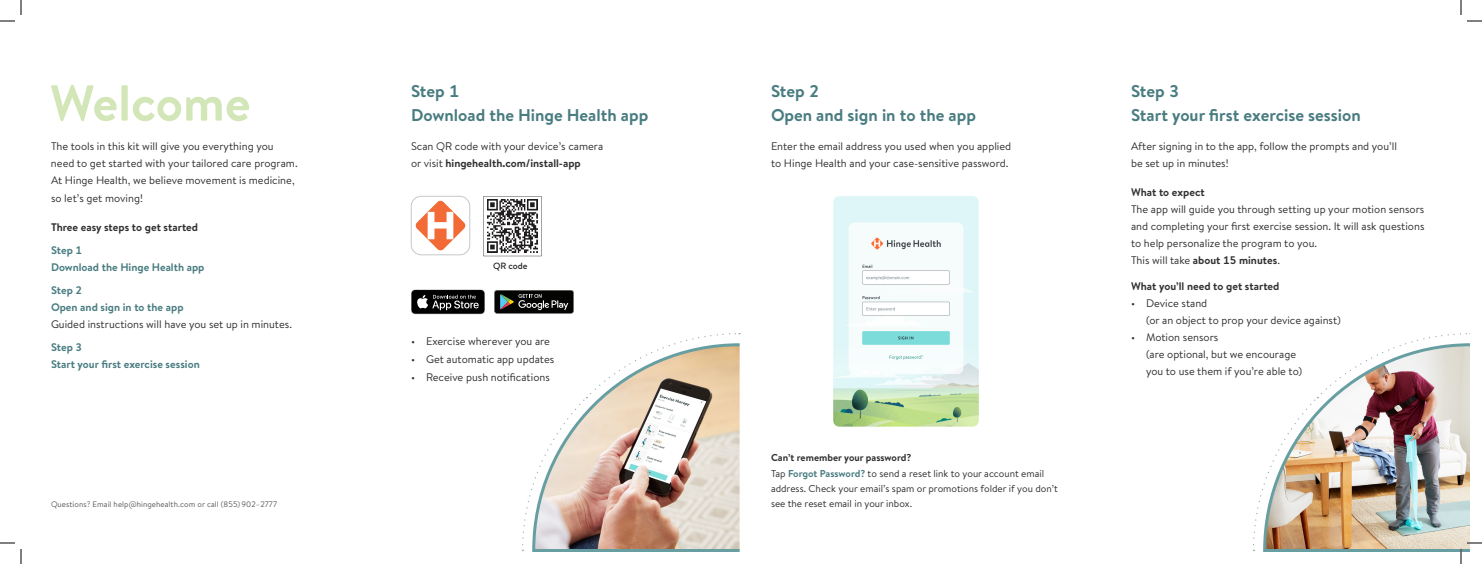
<style>
.page{position:relative;width:1482px;height:564px;background:#fff}
.page>*{position:absolute;margin:0;border:0;box-sizing:border-box;transform-origin:0 0}
.t1{font:700 17px "Brandon Text";color:#497c80}
.t2{font:11px/17px "Brandon Text";color:#312f30}
.t3{font:700 11px "Brandon Text";color:#497c80}
.t4{font:700 11px "Brandon Text";color:#312f30}
.t5{font:10px/15px "Brandon Text";color:#312f30}
.t6{font:700 10px "Brandon Text";color:#312f30}
.t7{font:500 9px "Brandon Text";color:#231f20}
.t8{font:8px "Brandon Text";letter-spacing:.01em;color:#57585a}
.s1{font-weight:700}
.s2{font-weight:700;color:#497c80}
</style>
<div class="page">
<svg style="left:51px;top:85px;width:66px;height:36px"></svg>
<div style="left:121px;top:85px;width:7px;height:36px;background:#d3e6b8"></div>
<svg style="left:133px;top:97px;width:116px;height:24px"></svg>
<img style="left:833px;top:196px;width:146px;height:231px">
<svg style="left:411px;top:290px;width:74px;height:24px;background:#2e2e2e"></svg>
<svg style="left:494px;top:290px;width:80px;height:24px;background:#2e312e"></svg>
<div style="left:411px;top:196px;width:59px;height:59px;border:1px solid #c7c8ca;border-radius:10px"></div>
<svg style="left:415px;top:200px;width:51px;height:51px"></svg>
<svg style="left:483px;top:196px;width:59px;height:60px"></svg>
<svg style="left:531px;top:342px;width:209px;height:210px"></svg>
<svg style="left:0;top:0;width:22px;height:22px"></svg>
<svg style="left:0;top:542px;width:22px;height:22px"></svg>
<svg style="left:1460px;top:0;width:22px;height:22px"></svg>
<img style="left:1253px;top:333px;width:229px;height:231px">
<p class="t2" style="left:51px;top:137px;width:248px">The tools in this kit will give you everything you need to get started with your tailored care program.<br>At Hinge Health, we believe movement is medicine,</p>
<p class="t2" style="left:51px;top:189px;width:93px">so let’s get moving!</p>
<p class="t4" style="left:51px;top:220px;width:149px">Three easy steps to get started</p>
<p class="t3" style="left:51px;top:243px;width:33px">Step 1</p>
<p class="t3" style="left:51px;top:260px;width:155px">Download the Hinge Health app</p>
<p class="t3" style="left:51px;top:283px;width:33px">Step 2</p>
<p class="t3" style="left:51px;top:300px;width:134px">Open and sign in to the app</p>
<p class="t2" style="left:51px;top:315px;width:243px">Guided instructions will have you set up in minutes.</p>
<p class="t3" style="left:51px;top:340px;width:33px">Step 3</p>
<p class="t3" style="left:51px;top:357px;width:150px">Start your first exercise session</p>
<p class="t8" style="left:51px;top:499px;width:228px">Questions? Email help@hingehealth.com or call (855) 902–2777</p>
<p class="t1" style="left:411px;top:79px;width:50px">Step 1</p>
<p class="t1" style="left:411px;top:103px;width:239px">Download the Hinge Health app</p>
<p class="t2" style="left:411px;top:137px;width:194px">Scan QR code with your device’s camera or visit <span class="s1">hingehealth.com/install-app</span></p>
<p class="t7" style="left:493px;top:260px;width:36px">QR code</p>
<p class="t2" style="left:411px;top:333px;width:141px">• Exercise wherever you are</p>
<p class="t2" style="left:411px;top:351px;width:145px">• Get automatic app updates</p>
<p class="t2" style="left:411px;top:369px;width:140px">• Receive push notifications</p>
<p class="t1" style="left:771px;top:79px;width:50px">Step 2</p>
<p class="t1" style="left:771px;top:103px;width:206px">Open and sign in to the app</p>
<p class="t2" style="left:771px;top:137px;width:242px">Enter the email address you used when you applied to Hinge Health and your case-sensitive password.</p>
<p class="t6" style="left:771px;top:451px;width:142px">Can’t remember your password?</p>
<p class="t5" style="left:771px;top:466px;width:288px">Tap <span class="s2">Forgot Password?</span> to send a reset link to your account email address. Check your email’s spam or promotions folder if you don’t see the reset email in your inbox.</p>
<p class="t1" style="left:1131px;top:79px;width:50px">Step 3</p>
<p class="t1" style="left:1131px;top:103px;width:231px">Start your first exercise session</p>
<p class="t2" style="left:1131px;top:137px;width:268px">After signing in to the app, follow the prompts and you’ll be set up in minutes!</p>
<p class="t4" style="left:1131px;top:184px;width:75px">What to expect</p>
<p class="t2" style="left:1131px;top:200px;width:295px">The app will guide you through setting up your motion sensors and completing your first exercise session. It will ask questions to help personalize the program to you.<br>This will take <span class="s1">about 15 minutes</span>.</p>
<p class="t4" style="left:1131px;top:278px;width:150px">What you’ll need to get started</p>
<p class="t2" style="left:1146px;top:294px;width:197px;text-indent:-15px">• Device stand<br>(or an object to prop your device against)</p>
<p class="t2" style="left:1131px;top:328px;width:89px">• Motion sensors</p>
<p class="t2" style="left:1146px;top:345px;width:158px">(are optional, but we encourage you to use them if you’re able to)</p>
</div>
